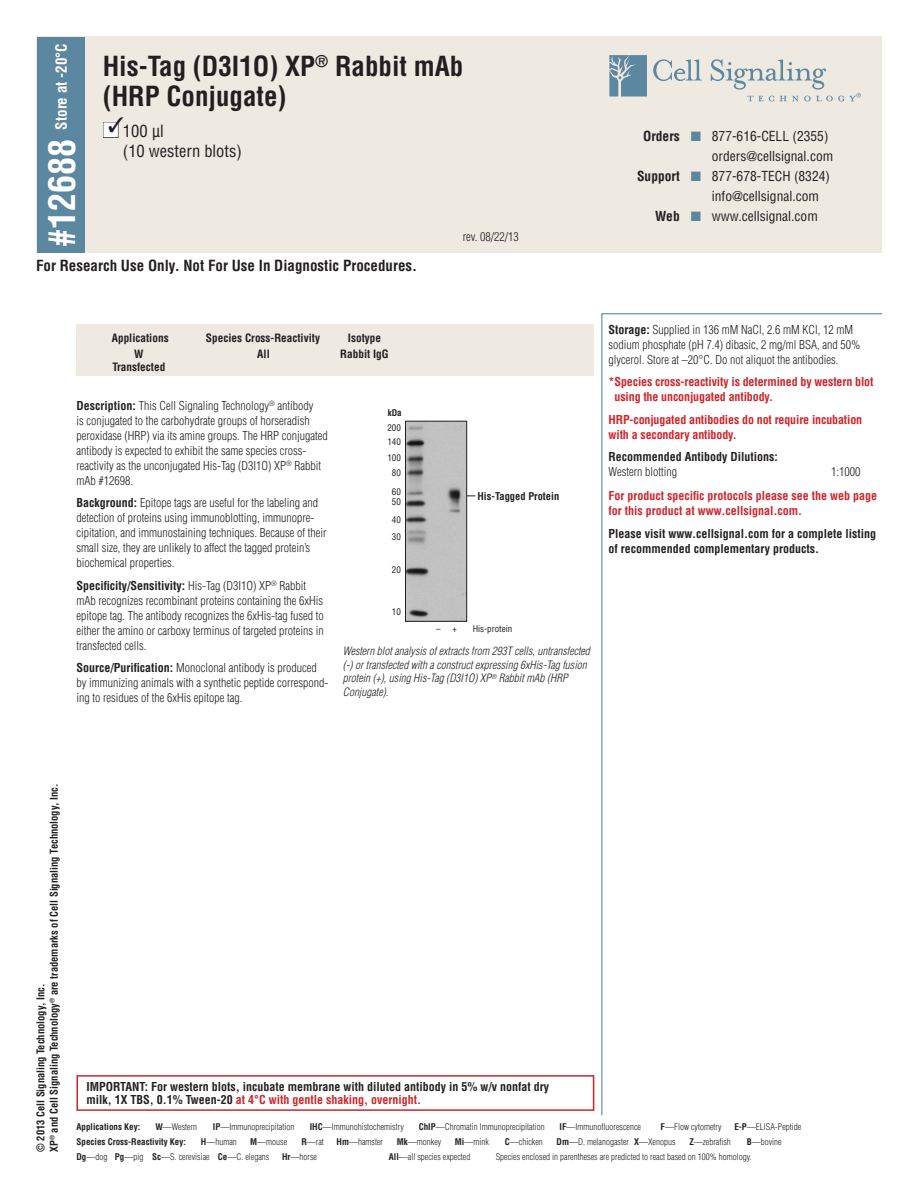
<style>
.page{position:relative;width:918px;height:1188px;background:#fff}
.page>*{position:absolute;margin:0;border:0;box-sizing:border-box;transform-origin:0 0}
.Number{font:700 condensed 36px "Helvetica";color:#fff}
.Name{font:700 condensed 27px/30px "Helvetica";color:#231f20}
.Size{font:condensed 16.5px/19.6px "Helvetica";color:#231f20}
.t1{font:700 condensed 15px "Helvetica";color:#231f20}
.Storage_Temp{font:700 condensed 15px "Helvetica";color:#fff}
.t2{font:condensed 13.5px "Helvetica";color:#231f20}
.t3{font:700 condensed 13.5px "Helvetica";color:#231f20}
.t4{font:13.5px "Zapf Dingbats";color:#5c87a1}
.Body_Text{font:300 condensed 12px/15px "Helvetica";color:#231f20}
.DILUTIONS{font:700 condensed 12px/15px "Helvetica";color:#231f20}
.Body_Text-2{font:700 condensed 12px/15px "Helvetica";letter-spacing:-.01em;color:#d1232a}
.DILUTIONS-2{font:300 condensed 12px "Helvetica";color:#231f20}
.DILUTIONS-3{font:italic 300 condensed 11.25px/13.5px "Helvetica";color:#231f20}
.Apps_Species_Mol_Wt{font:700 condensed 11.25px "Helvetica";color:#231f20}
.t5{font:700 condensed 10.5px "Helvetica";color:#231f20}
.t6{font:300 condensed 9px "Helvetica";color:#231f20}
.t7{font:700 condensed 9px "Helvetica";color:#231f20}
.t8{font:condensed 9px/14.5px "Helvetica";color:#231f20}
.s1{color:#fff}
.s2{font-weight:700}
.s3{font-weight:300}
.s4{color:#d1232a}
</style>
<div class="page">
<div style="left:76px;top:324px;width:518px;height:51px;background:#eee9e1"></div>
<svg style="left:601px;top:313px;width:281px;height:803px"></svg>
<div style="left:37px;top:36px;width:845px;height:217px;background:#eee9e1"></div>
<div style="left:37px;top:37px;width:48px;height:216px;background:#5c87a1"></div>
<div style="left:103px;top:122px;width:15px;height:16px;border:1px solid #231f20"></div>
<svg style="left:609px;top:55px;width:38px;height:42px"></svg>
<svg style="left:653px;top:59px;width:49px;height:22px"></svg>
<svg style="left:711px;top:59px;width:150px;height:42px"></svg>
<div style="left:76px;top:1075px;width:518px;height:36px;border:2px solid #d1232a"></div>
<img style="left:407px;top:423px;width:58px;height:197px">
<div style="left:405px;top:421px;width:62px;height:201px;border:1px solid #231f20"></div>
<svg style="left:109px;top:122px;width:10px;height:10px"></svg>
<p class="Storage_Temp" style="left:52px;top:130px;width:88px;rotate:-90deg">Store at -20°C</p>
<p class="Name" style="left:103px;top:51px;width:362px">His-Tag (D3I1O) XP<sup>®</sup> Rabbit mAb (HRP Conjugate)</p>
<p class="Size" style="left:123px;top:121px;width:121px;text-indent:-20px"><span class="s1">■</span> 100 µl<br>(10 western blots)</p>
<p class="Number" style="left:39px;top:247px;width:109px;rotate:-90deg">#12688</p>
<p class="Body_Text" style="left:463px;top:229px;width:57px">rev. 08/22/13</p>
<p class="t1" style="left:36px;top:256px;width:383px">For Research Use Only. Not For Use In Diagnostic Procedures.</p>
<p class="t3" style="left:643px;top:128px;width:38px">Orders</p>
<p class="t4" style="left:691px;top:130px;width:12px">■</p>
<p class="t2" style="left:712px;top:128px;width:118px">877-616-CELL (2355)</p>
<p class="t2" style="left:712px;top:148px;width:123px">orders@cellsignal.com</p>
<p class="t3" style="left:637px;top:167px;width:44px">Support</p>
<p class="t4" style="left:691px;top:170px;width:12px">■</p>
<p class="t2" style="left:712px;top:167px;width:120px">877-678-TECH (8324)</p>
<p class="t2" style="left:712px;top:187px;width:109px">info@cellsignal.com</p>
<p class="t3" style="left:655px;top:207px;width:26px">Web</p>
<p class="t4" style="left:691px;top:210px;width:12px">■</p>
<p class="t2" style="left:712px;top:207px;width:107px">www.cellsignal.com</p>
<p class="Apps_Species_Mol_Wt" style="left:112px;top:331px;width:58px">Applications</p>
<p class="Apps_Species_Mol_Wt" style="left:206px;top:331px;width:116px">Species Cross-Reactivity</p>
<p class="Apps_Species_Mol_Wt" style="left:348px;top:331px;width:35px">Isotype</p>
<p class="Apps_Species_Mol_Wt" style="left:134px;top:347px;width:11px">W</p>
<p class="Apps_Species_Mol_Wt" style="left:112px;top:359px;width:54px">Transfected</p>
<p class="Apps_Species_Mol_Wt" style="left:257px;top:347px;width:14px">All</p>
<p class="Apps_Species_Mol_Wt" style="left:340px;top:347px;width:50px">Rabbit IgG</p>
<p class="Body_Text" style="left:76px;top:398px;width:253px"><span class="s2">Description:</span> This Cell Signaling Technology<sup>®</sup> antibody<br>is conjugated to the carbohydrate groups of horseradish peroxidase (HRP) via its amine groups. The HRP conjugated antibody is expected to exhibit the same species cross&shy;reactivity as the unconjugated His-Tag (D3I1O) XP<sup>®</sup> Rabbit mAb #12698.</p>
<p class="Body_Text" style="left:76px;top:495px;width:251px"><span class="s2">Background:</span> Epitope tags are useful for the labeling and detection of proteins using immunoblotting, immunopre&shy;cipitation, and immunostaining techniques. Because of their small size, they are unlikely to affect the tagged protein’s biochemical properties.</p>
<p class="Body_Text" style="left:76px;top:578px;width:249px"><span class="s2">Specificity/Sensitivity:</span> His-Tag (D3I1O) XP<sup>®</sup> Rabbit mAb recognizes recombinant proteins containing the 6xHis epitope tag. The antibody recognizes the 6xHis-tag fused to either the amino or carboxy terminus of targeted proteins in transfected cells.</p>
<p class="Body_Text" style="left:76px;top:660px;width:253px"><span class="s2">Source/Purification:</span> Monoclonal antibody is produced by immunizing animals with a synthetic peptide correspond&shy;ing to residues of the 6xHis epitope tag.</p>
<p class="t7" style="left:388px;top:407px;width:15px">kDa</p>
<p class="t8" style="left:387px;top:420px;width:15px">200<br>140</p>
<p class="t8" style="left:387px;top:451px;width:15px;text-align:center">100<br>80</p>
<p class="t8" style="left:392px;top:487px;width:10px;line-height:10.1px">60<br>50</p>
<p class="t8" style="left:392px;top:510px;width:10px;line-height:17.5px">40<br>30</p>
<p class="t8" style="left:392px;top:562px;width:10px">20</p>
<p class="t8" style="left:392px;top:604px;width:10px">10</p>
<p class="t5" style="left:478px;top:489px;width:83px">His-Tagged Protein</p>
<p class="t8" style="left:436px;top:621px;width:22px">– +</p>
<p class="t8" style="left:473px;top:621px;width:41px">His-protein</p>
<p class="DILUTIONS-3" style="left:343px;top:645px;width:249px">Western blot analysis of extracts from 293T cells, untransfected (-) or transfected with a construct expressing 6xHis-Tag fusion protein (+), using His-Tag (D3I1O) XP<sup>®</sup> Rabbit mAb (HRP Conjugate).</p>
<p class="Body_Text" style="left:609px;top:322px;width:253px"><span class="s2">Storage:</span> Supplied in 136 mM NaCl, 2.6 mM KCl, 12 mM sodium phosphate (pH 7.4) dibasic, 2 mg/ml BSA, and 50% glycerol. Store at –20°C. Do not aliquot the antibodies.</p>
<p class="Body_Text-2" style="left:615px;top:374px;width:260px;text-indent:-6px">*Species cross-reactivity is determined by western blot using the unconjugated antibody.</p>
<p class="Body_Text-2" style="left:609px;top:412px;width:255px">HRP-conjugated antibodies do not require incubation with a secondary antibody.</p>
<p class="DILUTIONS" style="left:609px;top:449px;width:171px">Recommended Antibody Dilutions:<br><span class="s3">Western blotting</span></p>
<p class="DILUTIONS-2" style="left:831px;top:464px;width:31px">1:1000</p>
<p class="Body_Text-2" style="left:609px;top:488px;width:270px">For product specific protocols please see the web page for this product at www.cellsignal.com.</p>
<p class="DILUTIONS" style="left:609px;top:526px;width:269px">Please visit www.cellsignal.com for a complete listing of recommended complementary products.</p>
<p class="t5" style="left:47px;top:1152px;width:370px;rotate:-90deg">XP<sup>®</sup> and Cell Signaling Technology<sup>®</sup> are trademarks of Cell Signaling Technology, Inc.</p>
<p class="t5" style="left:34px;top:1152px;width:170px;rotate:-90deg">© 2013 Cell Signaling Technology, Inc.</p>
<p class="DILUTIONS" style="left:87px;top:1080px;width:464px;line-height:13.5px">IMPORTANT: For western blots, incubate membrane with diluted antibody in 5% w/v nonfat dry milk, 1X TBS, 0.1% Tween-20 <span class="s4">at 4°C with gentle shaking, overnight.</span></p>
<p class="t7" style="left:76px;top:1121px;width:65px">Applications Key:</p>
<p class="t6" style="left:155px;top:1121px;width:43px"><span class="s2">W</span>—Western</p>
<p class="t6" style="left:213px;top:1121px;width:83px"><span class="s2">IP</span>—Immunoprecipitation</p>
<p class="t6" style="left:310px;top:1121px;width:96px"><span class="s2">IHC</span>—Immunohistochemistry</p>
<p class="t6" style="left:419px;top:1121px;width:127px"><span class="s2">ChIP</span>—Chromatin Immunoprecipitation</p>
<p class="t6" style="left:560px;top:1121px;width:83px"><span class="s2">IF</span>—Immunofluorescence</p>
<p class="t6" style="left:661px;top:1121px;width:63px"><span class="s2">F</span>—Flow cytometry</p>
<p class="t6" style="left:734px;top:1121px;width:68px"><span class="s2">E-P</span>—ELISA-Peptide</p>
<p class="t7" style="left:76px;top:1136px;width:111px">Species Cross-Reactivity Key:</p>
<p class="t6" style="left:201px;top:1136px;width:37px"><span class="s2">H</span>—human</p>
<p class="t6" style="left:250px;top:1136px;width:38px"><span class="s2">M</span>—mouse</p>
<p class="t6" style="left:301px;top:1136px;width:24px"><span class="s2">R</span>—rat</p>
<p class="t6" style="left:337px;top:1136px;width:48px"><span class="s2">Hm</span>—hamster</p>
<p class="t6" style="left:397px;top:1136px;width:46px"><span class="s2">Mk</span>—monkey</p>
<p class="t6" style="left:455px;top:1136px;width:36px"><span class="s2">Mi</span>—mink</p>
<p class="t6" style="left:505px;top:1136px;width:39px"><span class="s2">C</span>—chicken</p>
<p class="t6" style="left:557px;top:1136px;width:74px"><span class="s2">Dm</span>—D. melanogaster</p>
<p class="t6" style="left:634px;top:1136px;width:43px"><span class="s2">X</span>—Xenopus</p>
<p class="t6" style="left:689px;top:1136px;width:43px"><span class="s2">Z</span>—zebrafish</p>
<p class="t6" style="left:747px;top:1136px;width:36px"><span class="s2">B</span>—bovine</p>
<p class="t6" style="left:76px;top:1152px;width:32px"><span class="s2">Dg</span>—dog</p>
<p class="t6" style="left:115px;top:1152px;width:30px"><span class="s2">Pg</span>—pig</p>
<p class="t6" style="left:152px;top:1152px;width:59px"><span class="s2">Sc</span>—S. cerevisiae</p>
<p class="t6" style="left:218px;top:1152px;width:53px"><span class="s2">Ce</span>—C. elegans</p>
<p class="t6" style="left:282px;top:1152px;width:36px"><span class="s2">Hr</span>—horse</p>
<p class="t6" style="left:389px;top:1152px;width:83px"><span class="s2">All</span>—all species expected</p>
<p class="t6" style="left:496px;top:1152px;width:257px">Species enclosed in parentheses are predicted to react based on 100% homology.</p>
</div>
